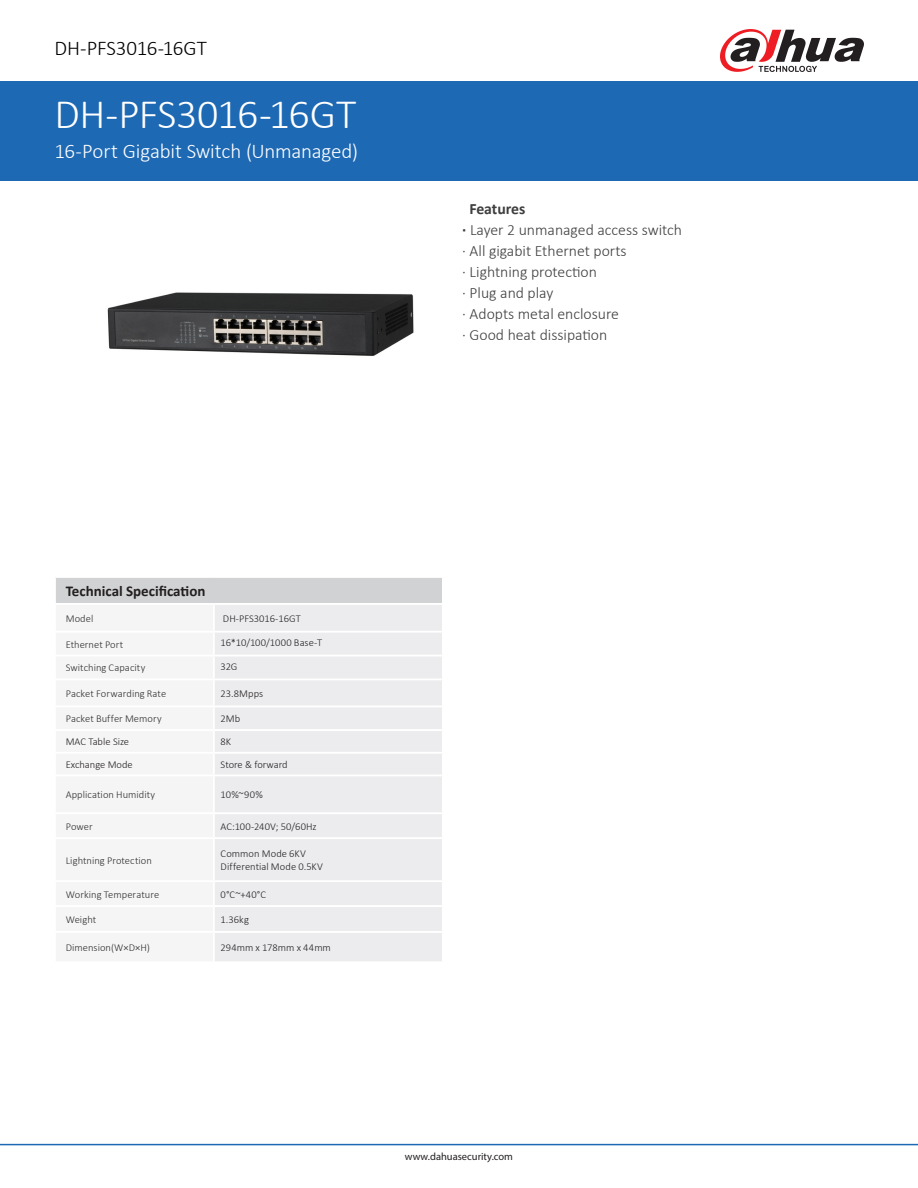
<style>
.page{position:relative;width:918px;height:1188px;background:#fff}
.page>*{position:absolute;margin:0;border:0;box-sizing:border-box;transform-origin:0 0}
.t1{font:300 42px "Calibri";letter-spacing:-.015em;color:#fff}
.t2{font:300 21px "Calibri";letter-spacing:-.01em;color:#fff}
.t3{font:300 21px "Calibri";letter-spacing:-.01em;color:#000}
.t4{font:300 15.75px "Calibri";color:#3e3e3f}
.t5{font:700 15.75px "Calibri";color:#3e3e3f}
.t6{font:700 15px "Calibri";color:#231f20}
.t7{font:300 10.5px "Calibri";color:#231f20}
.t8{font:300 10.5px "Calibri";letter-spacing:.005em;color:#312f30}
.t9{font:10.5px "Myriad Pro";color:#231f20}
.s1{font-weight:700}
</style>
<div class="page">
<div style="left:0;top:81px;width:918px;height:100px;background:#1e69b4"></div>
<hr style="left:0;top:1144px;width:918px;height:1px;background:#1e69b4">
<svg style="left:720px;top:29px;width:144px;height:43px"></svg>
<div style="left:55px;top:577px;width:388px;height:27px;background:#d1d2d4"></div>
<div style="left:215px;top:605px;width:227px;height:356px;background:#ececee"></div>
<hr style="left:54px;top:576px;width:160px;height:2px;background:#fff">
<hr style="left:214px;top:576px;width:230px;height:2px;background:#fff">
<hr style="left:54px;top:578px;width:2px;height:25px;background:#fff">
<hr style="left:442px;top:578px;width:2px;height:25px;background:#fff">
<hr style="left:54px;top:603px;width:160px;height:2px;background:#fff">
<hr style="left:214px;top:603px;width:230px;height:2px;background:#fff">
<hr style="left:214px;top:631px;width:230px;height:2px;background:#fff">
<hr style="left:214px;top:655px;width:230px;height:1px;background:#fff">
<hr style="left:214px;top:679px;width:230px;height:1px;background:#fff">
<hr style="left:214px;top:706px;width:230px;height:1px;background:#fff">
<hr style="left:214px;top:729px;width:230px;height:2px;background:#fff">
<hr style="left:214px;top:752px;width:230px;height:2px;background:#fff">
<hr style="left:214px;top:775px;width:230px;height:1px;background:#fff">
<hr style="left:214px;top:812px;width:230px;height:2px;background:#fff">
<hr style="left:214px;top:837px;width:230px;height:2px;background:#fff">
<hr style="left:214px;top:880px;width:230px;height:2px;background:#fff">
<hr style="left:214px;top:905px;width:230px;height:2px;background:#fff">
<hr style="left:214px;top:931px;width:230px;height:2px;background:#fff">
<img style="left:107px;top:292px;width:307px;height:64px">
<p class="t3" style="left:55px;top:35px;width:154px">DH-PFS3016-16GT</p>
<p class="t1" style="left:55px;top:88px;width:303px">DH-PFS3016-16GT</p>
<p class="t2" style="left:55px;top:138px;width:305px">16-Port Gigabit Switch (Unmanaged)</p>
<p class="t5" style="left:469px;top:199px;width:58px">Features</p>
<p class="t4" style="left:462px;top:220px;width:221px"><span class="s1">·</span> Layer 2 unmanaged access switch</p>
<p class="t4" style="left:462px;top:241px;width:166px">· All gigabit Ethernet ports</p>
<p class="t4" style="left:462px;top:262px;width:136px">· Lightning protection</p>
<p class="t4" style="left:462px;top:283px;width:93px">· Plug and play</p>
<p class="t4" style="left:462px;top:304px;width:158px">· Adopts metal enclosure</p>
<p class="t4" style="left:462px;top:325px;width:147px">· Good heat dissipation</p>
<p class="t6" style="left:66px;top:581px;width:141px">Technical Specification</p>
<p class="t8" style="left:66px;top:612px;width:29px">Model</p>
<p class="t7" style="left:223px;top:612px;width:79px">DH-PFS3016-16GT</p>
<p class="t8" style="left:66px;top:638px;width:59px">Ethernet Port</p>
<p class="t7" style="left:221px;top:636px;width:103px">16*10/100/1000 Base-T</p>
<p class="t8" style="left:66px;top:661px;width:81px">Switching Capacity</p>
<p class="t7" style="left:221px;top:660px;width:18px">32G</p>
<p class="t8" style="left:66px;top:687px;width:102px">Packet Forwarding Rate</p>
<p class="t7" style="left:221px;top:687px;width:44px">23.8Mpps</p>
<p class="t8" style="left:66px;top:712px;width:98px">Packet Buffer Memory</p>
<p class="t7" style="left:221px;top:712px;width:21px">2Mb</p>
<p class="t7" style="left:66px;top:735px;width:65px">MAC Table Size</p>
<p class="t7" style="left:221px;top:735px;width:12px">8K</p>
<p class="t7" style="left:66px;top:758px;width:69px">Exchange Mode</p>
<p class="t7" style="left:221px;top:758px;width:69px">Store &amp; forward</p>
<p class="t8" style="left:66px;top:788px;width:91px">Application Humidity</p>
<p class="t7" style="left:221px;top:788px;width:44px">10%~90%</p>
<p class="t8" style="left:66px;top:820px;width:28px">Power</p>
<p class="t7" style="left:221px;top:820px;width:98px">AC:100-240V; 50/60Hz</p>
<p class="t8" style="left:66px;top:854px;width:88px">Lightning Protection</p>
<p class="t7" style="left:221px;top:847px;width:87px">Common Mode 6KV</p>
<p class="t7" style="left:221px;top:860px;width:104px">Differential Mode 0.5KV</p>
<p class="t8" style="left:66px;top:888px;width:95px">Working Temperature</p>
<p class="t7" style="left:221px;top:888px;width:47px">0°C~+40°C</p>
<p class="t8" style="left:66px;top:913px;width:32px">Weight</p>
<p class="t7" style="left:221px;top:913px;width:30px">1.36kg</p>
<p class="t8" style="left:66px;top:941px;width:86px">Dimension(W×D×H)</p>
<p class="t7" style="left:221px;top:941px;width:112px">294mm x 178mm x 44mm</p>
<p class="t9" style="left:405px;top:1150px;width:110px">www.dahuasecurity.com</p>
</div>
